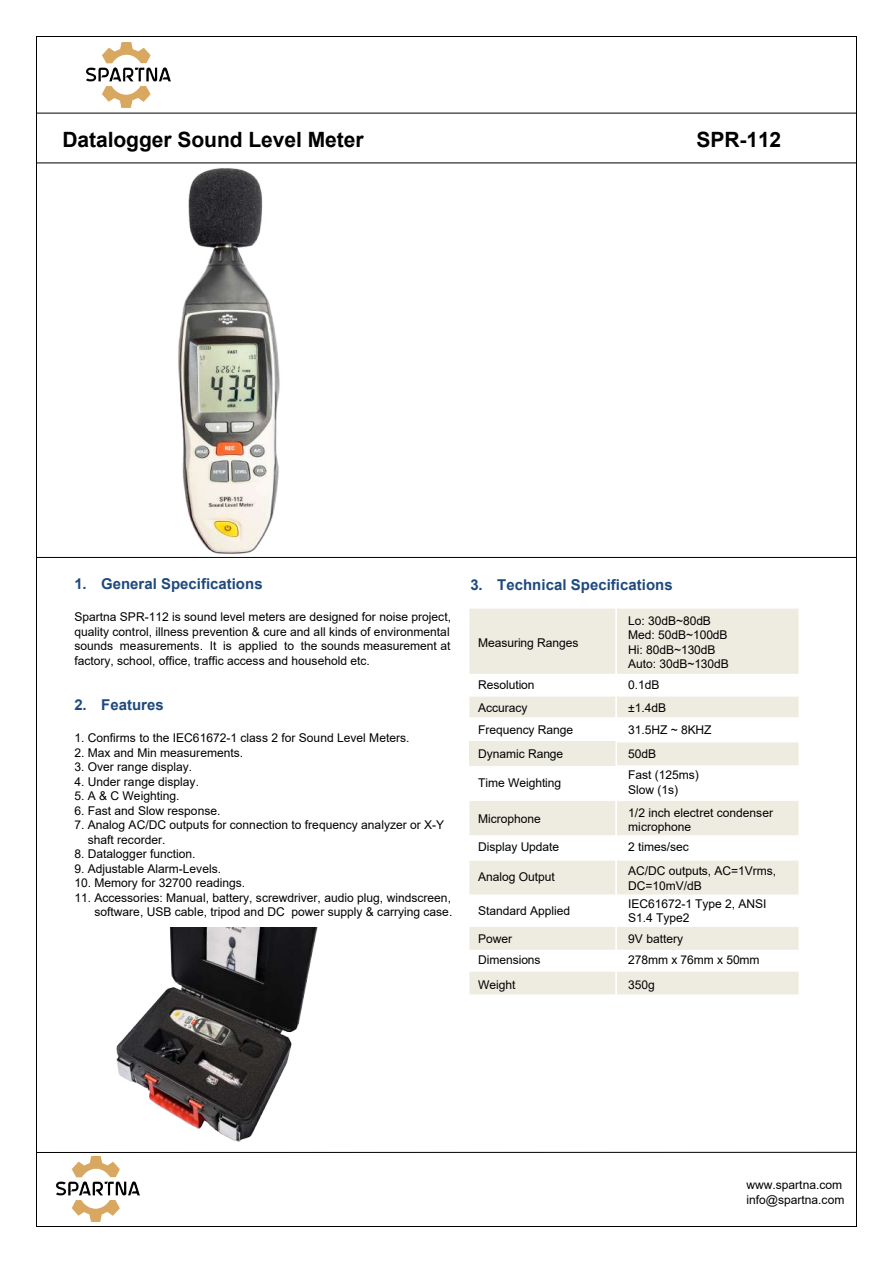
<style>
.page{position:relative;width:893px;height:1263px;background:#fff}
.page>*{position:absolute;margin:0;border:0;box-sizing:border-box;transform-origin:0 0}
.t1{font:700 21px "Arial";letter-spacing:-.005em;color:#000}
.t2{font:700 15px "Arial";letter-spacing:.005em;color:#1f497d}
.t3{font:12px/14.4px "Arial";color:#000}
</style>
<div class="page">
<div style="left:468px;top:970px;width:149px;height:26px;background:#eeece1;border:2px solid #fff"></div>
<div style="left:616px;top:970px;width:184px;height:26px;background:#eeece1;border:2px solid #fff"></div>
<div style="left:468px;top:925px;width:149px;height:26px;background:#eeece1;border:2px solid #fff"></div>
<div style="left:616px;top:925px;width:184px;height:26px;background:#eeece1;border:2px solid #fff"></div>
<div style="left:468px;top:859px;width:149px;height:37px;background:#eeece1;border:2px solid #fff"></div>
<div style="left:616px;top:859px;width:184px;height:37px;background:#eeece1;border:2px solid #fff"></div>
<div style="left:468px;top:696px;width:149px;height:23px;background:#eeece1;border:2px solid #fff"></div>
<div style="left:616px;top:696px;width:184px;height:23px;background:#eeece1;border:2px solid #fff"></div>
<div style="left:469px;top:742px;width:147px;height:24px;background:#eeece1"></div>
<div style="left:616px;top:741px;width:184px;height:26px;background:#eeece1;border:2px solid #fff"></div>
<div style="left:468px;top:799px;width:149px;height:38px;background:#eeece1;border:2px solid #fff"></div>
<div style="left:616px;top:799px;width:184px;height:38px;background:#eeece1;border:2px solid #fff"></div>
<img style="left:56px;top:1158px;width:84px;height:64px">
<hr style="left:36px;top:113px;width:820px;height:1px;background:#000">
<hr style="left:36px;top:1152px;width:820px;height:1px;background:#000">
<hr style="left:36px;top:163px;width:820px;height:1px;background:#000">
<hr style="left:36px;top:557px;width:820px;height:1px;background:#000">
<hr style="left:37px;top:36px;width:819px;height:1px;background:#000">
<hr style="left:36px;top:37px;width:1px;height:1189px;background:#000">
<hr style="left:856px;top:37px;width:1px;height:1189px;background:#000">
<hr style="left:37px;top:1226px;width:819px;height:1px;background:#000">
<div style="left:468px;top:607px;width:149px;height:68px;background:#eeece1;border:2px solid #fff"></div>
<div style="left:616px;top:607px;width:184px;height:68px;background:#eeece1;border:2px solid #fff"></div>
<img style="left:86px;top:42px;width:84px;height:39px">
<img style="left:37px;top:81px;width:654px;height:533px">
<img style="left:90px;top:928px;width:266px;height:230px">
<h1 class="t1" style="left:62px;top:125px;width:303px">Datalogger Sound Level Meter</h1>
<h1 class="t1" style="left:696px;top:124px;width:86px">SPR-112</h1>
<p class="t2" style="left:74px;top:573px;width:190px">1. General Specifications</p>
<p class="t3" style="left:74px;top:610px;width:378px;text-align:justify">Spartna SPR-112 is sound level meters are designed for noise project, quality control, illness prevention &amp; cure and all kinds of environmental sounds measurements. It is applied to the sounds measurement at factory, school, office, traffic access and household etc.</p>
<p class="t2" style="left:74px;top:695px;width:91px">2. Features</p>
<p class="t3" style="left:74px;top:731px;width:337px">1. Confirms to the IEC61672-1 class 2 for Sound Level Meters.</p>
<p class="t3" style="left:74px;top:745px;width:170px">2. Max and Min measurements.</p>
<p class="t3" style="left:74px;top:760px;width:119px">3. Over range display.</p>
<p class="t3" style="left:74px;top:774px;width:126px">4. Under range display.</p>
<p class="t3" style="left:74px;top:789px;width:107px">5. A &amp; C Weighting.</p>
<p class="t3" style="left:74px;top:803px;width:148px">6. Fast and Slow response.</p>
<p class="t3" style="left:88px;top:818px;width:358px;text-indent:-13px">7. Analog AC/DC outputs for connection to frequency analyzer or X-Y shaft recorder.</p>
<p class="t3" style="left:74px;top:847px;width:123px">8. Datalogger function.</p>
<p class="t3" style="left:74px;top:861px;width:148px">9. Adjustable Alarm-Levels.</p>
<p class="t3" style="left:74px;top:876px;width:172px">10. Memory for 32700 readings.</p>
<p class="t3" style="left:74px;top:890px;width:380px;text-align:right">11. Accessories: Manual, battery, screwdriver, audio plug, windscreen, software, USB cable, tripod and DC power supply &amp; carrying case.</p>
<p class="t2" style="left:470px;top:575px;width:204px">3. Technical Specifications</p>
<p class="t3" style="left:478px;top:636px;width:102px">Measuring Ranges</p>
<p class="t3" style="left:628px;top:613px;width:102px">Lo: 30dB~80dB<br>Med: 50dB~100dB<br>Hi: 80dB~130dB<br>Auto: 30dB~130dB</p>
<p class="t3" style="left:478px;top:678px;width:58px">Resolution</p>
<p class="t3" style="left:628px;top:678px;width:33px">0.1dB</p>
<p class="t3" style="left:478px;top:700px;width:51px">Accuracy</p>
<p class="t3" style="left:628px;top:700px;width:39px">±1.4dB</p>
<p class="t3" style="left:478px;top:747px;width:87px">Dynamic Range</p>
<p class="t3" style="left:628px;top:747px;width:29px">50dB</p>
<p class="t3" style="left:478px;top:723px;width:96px">Frequency Range</p>
<p class="t3" style="left:628px;top:723px;width:85px">31.5HZ ~ 8KHZ</p>
<p class="t3" style="left:478px;top:775px;width:84px">Time Weighting</p>
<p class="t3" style="left:628px;top:768px;width:72px">Fast (125ms)<br>Slow (1s)</p>
<p class="t3" style="left:478px;top:811px;width:64px">Microphone</p>
<p class="t3" style="left:478px;top:840px;width:82px">Display Update</p>
<p class="t3" style="left:478px;top:870px;width:78px">Analog Output</p>
<p class="t3" style="left:628px;top:805px;width:146px">1/2 inch electret condenser microphone</p>
<p class="t3" style="left:628px;top:835px;width:149px;line-height:24px">2 times/sec<br>AC/DC outputs, AC=1Vrms,</p>
<p class="t3" style="left:628px;top:878px;width:75px">DC=10mV/dB</p>
<p class="t3" style="left:478px;top:904px;width:93px">Standard Applied</p>
<p class="t3" style="left:628px;top:896px;width:140px">IEC61672-1 Type 2, ANSI<br>S1.4 Type2</p>
<p class="t3" style="left:478px;top:931px;width:35px">Power</p>
<p class="t3" style="left:628px;top:931px;width:56px">9V battery</p>
<p class="t3" style="left:478px;top:947px;width:64px;line-height:25.5px">Dimensions<br>Weight</p>
<p class="t3" style="left:628px;top:947px;width:133px;line-height:25.5px">278mm x 76mm x 50mm<br>350g</p>
<p class="t3" style="left:746px;top:1178px;width:100px">www.spartna.com info@spartna.com</p>
</div>
